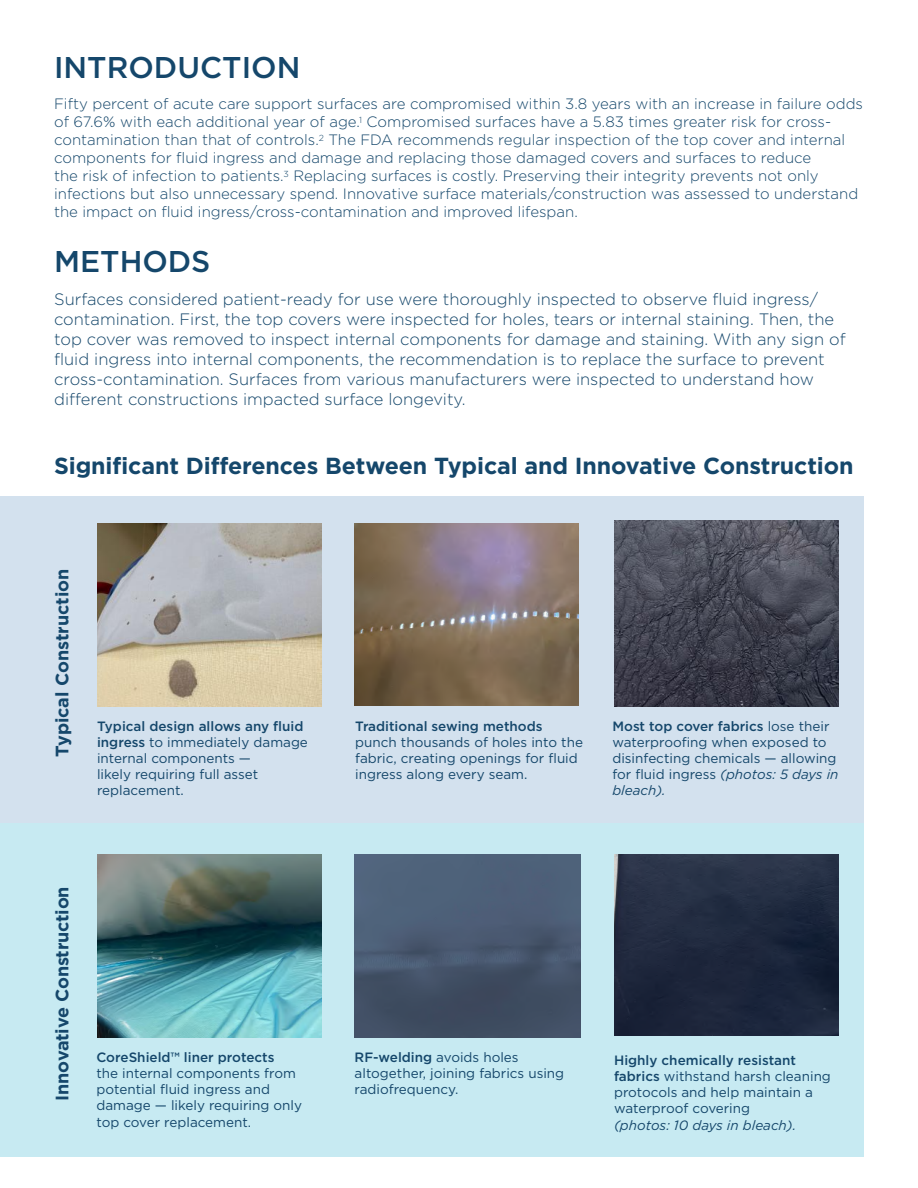
<style>
.page{position:relative;width:918px;height:1188px;background:#fff}
.page>*{position:absolute;margin:0;border:0;box-sizing:border-box;transform-origin:0 0}
.t1{font:500 30px "Gotham";color:#15476b}
.t2{font:700 23.25px "Gotham";letter-spacing:-.005em;color:#15476b}
.t3{font:700 18px "Gotham";letter-spacing:-.01em;color:#15476b}
.t4{font:300 16.5px/20px "Gotham";color:#15476b}
.t5{font:300 15px/18px "Gotham";color:#15476b}
.t6{font:13.5px/16.2px "Gotham";color:#15476b}
.t7{font:500 13.5px "Gotham";color:#15476b}
.t8{font:italic 13.5px "Gotham";color:#15476b}
.s1{font-weight:500}
.s2{font-style:italic}
</style>
<div class="page">
<div style="left:0;top:822px;width:864px;height:334px;background:#c7eaf2"></div>
<div style="left:0;top:496px;width:864px;height:327px;background:#d3e1ee"></div>
<img style="left:354px;top:523px;width:224px;height:183px">
<img style="left:355px;top:854px;width:226px;height:183px">
<img style="left:98px;top:854px;width:223px;height:183px">
<img style="left:97px;top:523px;width:224px;height:183px">
<img style="left:614px;top:520px;width:224px;height:186px">
<img style="left:614px;top:854px;width:224px;height:182px">
<h1 class="t1" style="left:54px;top:48px;width:248px">INTRODUCTION</h1>
<p class="t5" style="left:54px;top:95px;width:810px">Fifty percent of acute care support surfaces are compromised within 3.8 years with an increase in failure odds of 67.6% with each additional year of age.<sup>1</sup> Compromised surfaces have a 5.83 times greater risk for cross&shy;contamination than that of controls.<sup>2</sup> The FDA recommends regular inspection of the top cover and internal components for fluid ingress and damage and replacing those damaged covers and surfaces to reduce<br>the risk of infection to patients.<sup>3</sup> Replacing surfaces is costly. Preserving their integrity prevents not only infections but also unnecessary spend. Innovative surface materials/construction was assessed to understand the impact on fluid ingress/cross-contamination and improved lifespan.</p>
<h1 class="t1" style="left:54px;top:242px;width:158px">METHODS</h1>
<p class="t4" style="left:54px;top:289px;width:793px">Surfaces considered patient-ready for use were thoroughly inspected to observe fluid ingress/ contamination. First, the top covers were inspected for holes, tears or internal staining. Then, the top cover was removed to inspect internal components for damage and staining. With any sign of fluid ingress into internal components, the recommendation is to replace the surface to prevent cross-contamination. Surfaces from various manufacturers were inspected to understand how different constructions impacted surface longevity.</p>
<h2 class="t2" style="left:54px;top:451px;width:801px">Significant Differences Between Typical and Innovative Construction</h2>
<p class="t3" style="left:50px;top:757px;width:190px;rotate:-90deg">Typical Construction</p>
<p class="t6" style="left:97px;top:718px;width:212px"><span class="s1">Typical design allows any fluid ingress</span> to immediately damage internal components —<br>likely requiring full asset replacement.</p>
<p class="t3" style="left:50px;top:1101px;width:216px;rotate:-90deg">Innovative Construction</p>
<p class="t7" style="left:96px;top:1048px;width:180px">CoreShield™ liner protects</p>
<p class="t6" style="left:96px;top:1065px;width:207px">the internal components from potential fluid ingress and damage — likely requiring only top cover replacement.</p>
<p class="t7" style="left:355px;top:717px;width:189px">Traditional sewing methods</p>
<p class="t6" style="left:355px;top:734px;width:229px">punch thousands of holes into the fabric, creating openings for fluid ingress along every seam.</p>
<p class="t6" style="left:612px;top:718px;width:228px"><span class="s1">Most top cover fabrics</span> lose their waterproofing when exposed to disinfecting chemicals — allowing for fluid ingress <span class="s2">(photos: 5 days in bleach).</span></p>
<p class="t6" style="left:355px;top:1049px;width:211px"><span class="s1">RF-welding</span> avoids holes altogether, joining fabrics using radiofrequency.</p>
<p class="t6" style="left:614px;top:1052px;width:218px"><span class="s1">Highly chemically resistant fabrics</span> withstand harsh cleaning protocols and help maintain a waterproof covering</p>
<p class="t8" style="left:614px;top:1116px;width:184px">(photos: 10 days in bleach).</p>
</div>
